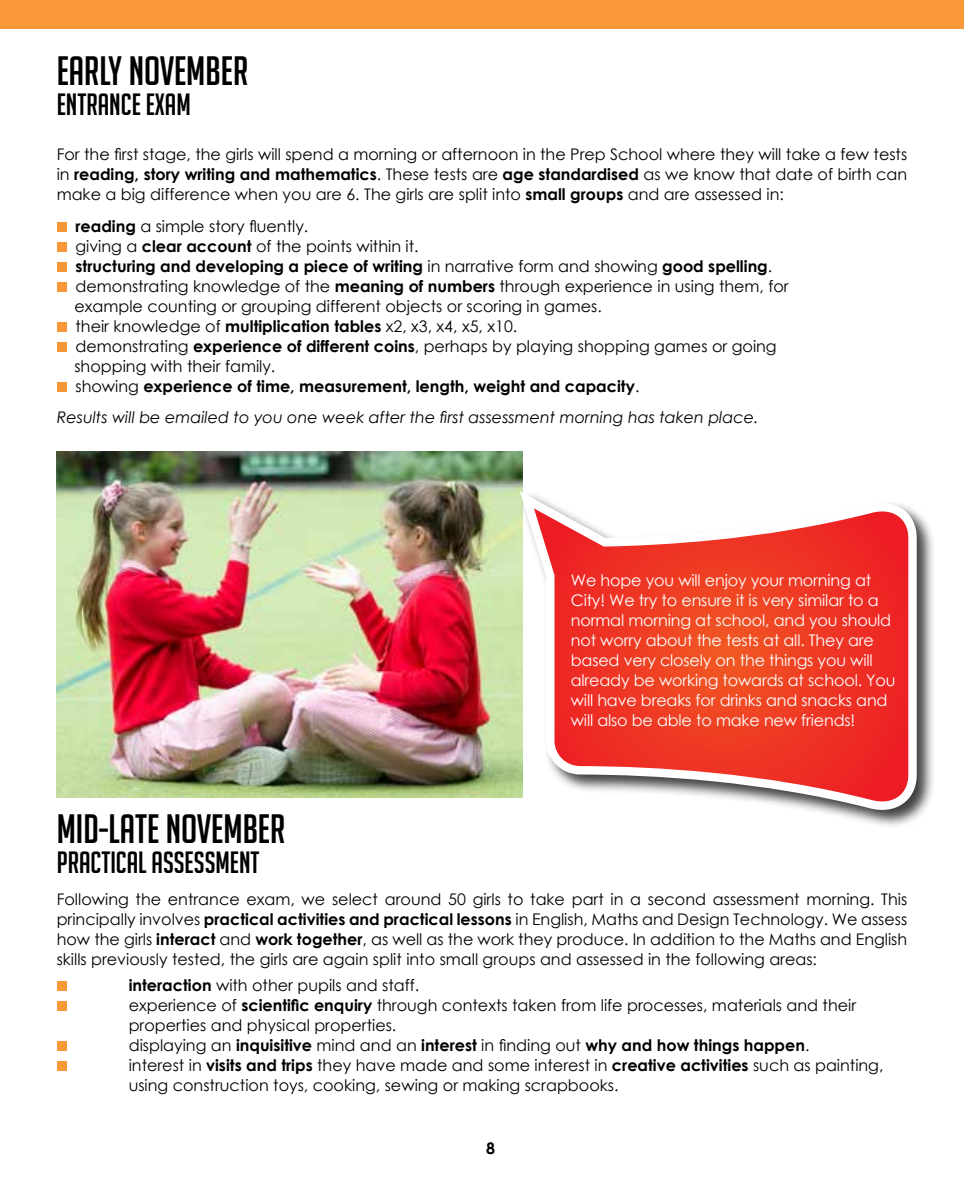
<style>
.page{position:relative;width:964px;height:1191px;background:#fff}
.page>*{position:absolute;margin:0;border:0;box-sizing:border-box;transform-origin:0 0}
.t1{font:40px "Big Noodle Titling";color:#000}
.t2{font:30px "Big Noodle Titling";color:#000}
.t3{font:16px/20px "Century Gothic";color:#000;text-align:justify}
.t4{font:16px/20px "Century Gothic";letter-spacing:-.01em;color:#fff}
.t5{font:italic 16px "Century Gothic";color:#000}
.t6{font:700 16px "Century Gothic";color:#000}
.s1{font-weight:700}
</style>
<div class="page">
<div style="left:57px;top:222px;width:10px;height:10px;background:#f89838"></div>
<div style="left:57px;top:242px;width:10px;height:10px;background:#f89838"></div>
<div style="left:57px;top:262px;width:10px;height:10px;background:#f89838"></div>
<div style="left:57px;top:282px;width:10px;height:10px;background:#f89838"></div>
<div style="left:57px;top:322px;width:10px;height:10px;background:#f89838"></div>
<div style="left:57px;top:342px;width:10px;height:10px;background:#f89838"></div>
<div style="left:57px;top:382px;width:10px;height:10px;background:#f89838"></div>
<div style="left:57px;top:980px;width:10px;height:10px;background:#f89838"></div>
<div style="left:57px;top:1000px;width:10px;height:10px;background:#f89838"></div>
<div style="left:57px;top:1040px;width:10px;height:10px;background:#f89838"></div>
<div style="left:57px;top:1060px;width:10px;height:10px;background:#f89838"></div>
<div style="left:0;top:0;width:964px;height:28px;background:#f89838"></div>
<img style="left:56px;top:451px;width:466px;height:347px">
<div style="left:518px;top:489px;width:418px;height:340px;background:#000;opacity:.75"></div>
<svg style="left:513px;top:482px;width:408px;height:332px"></svg>
<h1 class="t1" style="left:57px;top:50px;width:193px">EARLY NOVEMBER</h1>
<h2 class="t2" style="left:57px;top:89px;width:136px">ENTRANCE EXAM</h2>
<p class="t3" style="left:57px;top:144px;width:852px">For the first stage, the girls will spend a morning or afternoon in the Prep School where they will take a few tests in <span class="s1">reading, story writing and mathematics</span>. These tests are <span class="s1">age standardised</span> as we know that date of birth can make a big difference when you are 6. The girls are split into <span class="s1">small groups</span> and are assessed in:</p>
<p class="t3" style="left:74px;top:216px;width:716px;text-align:left"><span class="s1">reading</span> a simple story fluently.<br>giving a <span class="s1">clear account</span> of the points within it.<br><span class="s1">structuring and developing a piece of writing</span> in narrative form and showing <span class="s1">good spelling</span>. demonstrating knowledge of the <span class="s1">meaning of numbers</span> through experience in using them, for example counting or grouping different objects or scoring in games.<br>their knowledge of <span class="s1">multiplication tables</span> x2, x3, x4, x5, x10.<br>demonstrating <span class="s1">experience of different coins</span>, perhaps by playing shopping games or going shopping with their family.<br>showing <span class="s1">experience of time, measurement, length, weight and capacity</span>.</p>
<p class="t5" style="left:57px;top:406px;width:703px">Results will be emailed to you one week after the first assessment morning has taken place.</p>
<p class="t4" style="left:571px;top:569px;width:326px">We hope you will enjoy your morning at City! We try to ensure it is very similar to a normal morning at school, and you should not worry about the tests at all. They are based very closely on the things you will already be working towards at school. You will have breaks for drinks and snacks and will also be able to make new friends!</p>
<h1 class="t1" style="left:57px;top:807px;width:230px">MID-LATE NOVEMBER</h1>
<h2 class="t2" style="left:57px;top:846px;width:204px">PRACTICAL ASSESSMENT</h2>
<p class="t3" style="left:57px;top:888px;width:852px">Following the entrance exam, we select around 50 girls to take part in a second assessment morning. This principally involves <span class="s1">practical activities and practical lessons</span> in English, Maths and Design Technology. We assess how the girls <span class="s1">interact</span> and <span class="s1">work together</span>, as well as the work they produce. In addition to the Maths and English skills previously tested, the girls are again split into small groups and assessed in the following areas:</p>
<p class="t3" style="left:129px;top:974px;width:756px;text-align:left"><span class="s1">interaction</span> with other pupils and staff.<br>experience of <span class="s1">scientific enquiry</span> through contexts taken from life processes, materials and their properties and physical properties.<br>displaying an <span class="s1">inquisitive</span> mind and an <span class="s1">interest</span> in finding out <span class="s1">why and how things happen</span>.<br>interest in <span class="s1">visits and trips</span> they have made and some interest in <span class="s1">creative activities</span> such as painting, using construction toys, cooking, sewing or making scrapbooks.</p>
<p class="t6" style="left:486px;top:1136px;width:10px">8</p>
</div>
